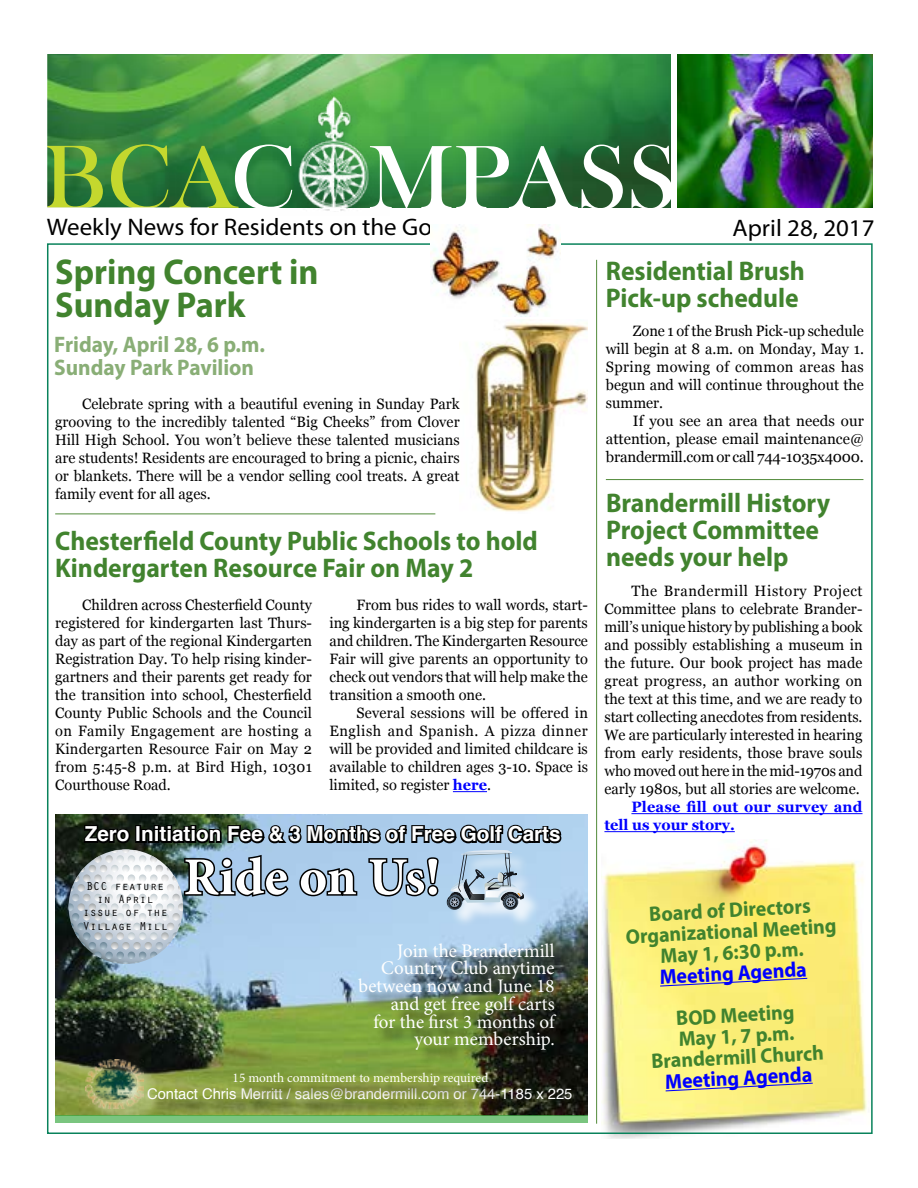
<style>
.page{position:relative;width:918px;height:1188px;background:#fff}
.page>*{position:absolute;margin:0;border:0;box-sizing:border-box;transform-origin:0 0}
.t1{font:93px "Bask Old Face";color:#fff;scale:1.04 1}
.t2{font:700 53.25px "Minion Pro";letter-spacing:.005em;color:#fff}
.t3{font:700 36px/33px "Myriad Pro";color:#41832e;scale:.95 1}
.t4{font:700 27px/27px "Myriad Pro";color:#41832e;scale:.95 1}
.t5{font:24px "Myriad Pro";color:#000;scale:1.04 1}
.t6{font:700 22.5px/22.5px "Myriad Pro";color:#89ae76;scale:.95 1}
.t7{font:700 21px/21px "Myriad Pro";color:#41832e;text-align:center;scale:.95 1}
.t8{font:700 21px "Myriad Pro";color:#00f;scale:.95 1}
.t9{font:700 20.7px "Helvetica";color:#fff}
.t10{font:19.2px/17.7px "Minion Pro";letter-spacing:-.01em;color:#fff;text-align:right}
.t11{font:15px/18px "Georgia";color:#000;text-align:justify}
.t12{font:700 15px/18px "Georgia";letter-spacing:.015em;color:#00f}
.t13{font:14.85px "Helvetica";color:#fff}
.t14{font:13.35px "Minion Pro";letter-spacing:-.005em;color:#fff}
.t15{font:11.85px/13.4px "Orator Std";color:#000;text-align:center}
.s1{color:#c4d82e}
.s2{font-weight:700;color:#00f}
</style>
<div class="page">
<img style="left:475px;top:322px;width:113px;height:190px">
<img style="left:47px;top:54px;width:624px;height:154px">
<img style="left:278px;top:91px;width:111px;height:120px">
<hr style="left:47px;top:207px;width:162px;height:3px;background:#fff">
<hr style="left:631px;top:813px;width:232px;height:1px;background:#00f">
<hr style="left:604px;top:831px;width:131px;height:1px;background:#00f">
<hr style="left:606px;top:479px;width:257px;height:1px;background:#518a39">
<hr style="left:596px;top:260px;width:1px;height:864px;background:#518a39">
<hr style="left:55px;top:514px;width:380px;height:1px;background:#518a39">
<img style="left:601px;top:840px;width:266px;height:299px">
<svg style="left:659px;top:977px;width:149px;height:10px"></svg>
<svg style="left:665px;top:1082px;width:149px;height:10px"></svg>
<img style="left:56px;top:815px;width:531px;height:301px">
<div style="left:150px;top:1091px;width:437px;height:26px;background:#000;opacity:.75"></div>
<div style="left:88px;top:1062px;width:73px;height:62px;background:#fff;opacity:.75"></div>
<img style="left:85px;top:1059px;width:59px;height:50px">
<div style="left:237px;top:1076px;width:269px;height:27px;background:#000;opacity:.75"></div>
<div style="left:55px;top:1116px;width:532px;height:7px;background:#7ac57f"></div>
<svg style="left:69px;top:815px;width:495px;height:149px;background:#8da3b4"></svg>
<div style="left:362px;top:946px;width:212px;height:122px;background:#000;opacity:.75"></div>
<hr style="left:453px;top:791px;width:34px;height:1px;background:#00f">
<img style="left:677px;top:54px;width:196px;height:153px">
<img style="left:431px;top:225px;width:129px;height:91px">
<h1 class="t1" style="left:42px;top:138px;width:612px"><span class="s1">BCA</span>C MPASS</h1>
<h3 class="t5" style="left:47px;top:213px;width:372px">Weekly News for Residents on the Go</h3>
<h3 class="t5" style="left:733px;top:213px;width:138px">April 28, 2017</h3>
<h3 class="t4" style="left:606px;top:257px;width:211px">Residential Brush<br>Pick-up schedule</h3>
<p class="t11" style="left:606px;top:321px;width:260px;text-indent:27px">Zone 1 of the Brush Pick-up schedule will begin at 8 a.m. on Monday, May 1.<br>Spring mowing of common areas has begun and will continue throughout the summer.</p>
<p class="t11" style="left:606px;top:411px;width:260px;text-indent:27px">If you see an area that needs our attention, please email maintenance@ brandermill.com or call 744-1035x4000.</p>
<h3 class="t3" style="left:55px;top:254px;width:279px">Spring Concert in<br>Sunday Park</h3>
<h3 class="t6" style="left:54px;top:333px;width:223px">Friday, April 28, 6 p.m.<br>Sunday Park Pavilion</h3>
<p class="t11" style="left:55px;top:395px;width:406px;text-indent:27px">Celebrate spring with a beautiful evening in Sunday Park grooving to the incredibly talented “Big Cheeks” from Clover Hill High School. You won’t believe these talented musicians are students! Residents are encouraged to bring a picnic, chairs or blankets. There will be a vendor selling cool treats. A great family event for all ages.</p>
<h3 class="t4" style="left:606px;top:489px;width:237px">Brandermill History<br>Project Committee needs your help</h3>
<p class="t11" style="left:604px;top:582px;width:260px;text-indent:27px">The Brandermill History Project Committee plans to celebrate Brander&shy;mill’s unique history by publishing a book and possibly establishing a museum in the future. Our book project has made great progress, an author working on the text at this time, and we are ready to start collecting anecdotes from residents.<br>We are particularly interested in hearing from early residents, those brave souls who moved out here in the mid-1970s and early 1980s, but all stories are welcome.</p>
<p class="t12" style="left:604px;top:798px;width:260px;text-indent:27px">Please fill out our survey and tell us your story.</p>
<h3 class="t4" style="left:55px;top:526px;width:510px">Chesterfield County Public Schools to hold<br>Kindergarten Resource Fair on May 2</h3>
<p class="t11" style="left:55px;top:596px;width:258px;text-indent:27px">Children across Chesterfield County registered for kindergarten last Thurs&shy;day as part of the regional Kindergarten Registration Day. To help rising kinder&shy;gartners and their parents get ready for the transition into school, Chesterfield County Public Schools and the Council on Family Engagement are hosting a Kindergarten Resource Fair on May 2 from 5:45-8 p.m. at Bird High, 10301<br>Courthouse Road.</p>
<p class="t11" style="left:329px;top:596px;width:260px;text-indent:27px">From bus rides to wall words, start&shy;ing kindergarten is a big step for parents and children. The Kindergarten Resource Fair will give parents an opportunity to check out vendors that will help make the transition a smooth one.</p>
<p class="t11" style="left:329px;top:704px;width:260px;text-indent:27px">Several sessions will be offered in English and Spanish. A pizza dinner will be provided and limited childcare is available to children ages 3-10. Space is limited, so register <span class="s2">here</span>.</p>
<h3 class="t9" style="left:85px;top:826px;width:477px">Zero Initiation Fee &amp; 3 Months of Free Golf Carts</h3>
<h2 class="t2" style="left:183px;top:840px;width:258px">Ride on Us!</h2>
<p class="t15" style="left:83px;top:879px;width:87px">BCC feature in April issue of the<br>Village Mill</p>
<h3 class="t7" style="left:624px;top:904px;width:224px;rotate:-3deg">Board of Directors<br>Organizational Meeting<br>May 1, 6:30 p.m.</h3>
<p class="t10" style="left:359px;top:942px;width:198px">Join the Brandermill<br>Country Club anytime between now and June 18 and get free golf carts<br>for the first 3 months of your membership.</p>
<h3 class="t8" style="left:659px;top:963px;width:157px;rotate:-3deg">Meeting Agenda</h3>
<h3 class="t7" style="left:649px;top:1008px;width:183px;rotate:-3deg">BOD Meeting<br>May 1, 7 p.m.<br>Brandermill Church</h3>
<h3 class="t8" style="left:664px;top:1068px;width:157px;rotate:-3deg">Meeting Agenda</h3>
<p class="t14" style="left:233px;top:1069px;width:257px">15 month commitment to membership required</p>
<p class="t13" style="left:147px;top:1087px;width:427px">Contact Chris Merritt / sales@brandermill.com or 744-1185 x 225</p>
</div>
